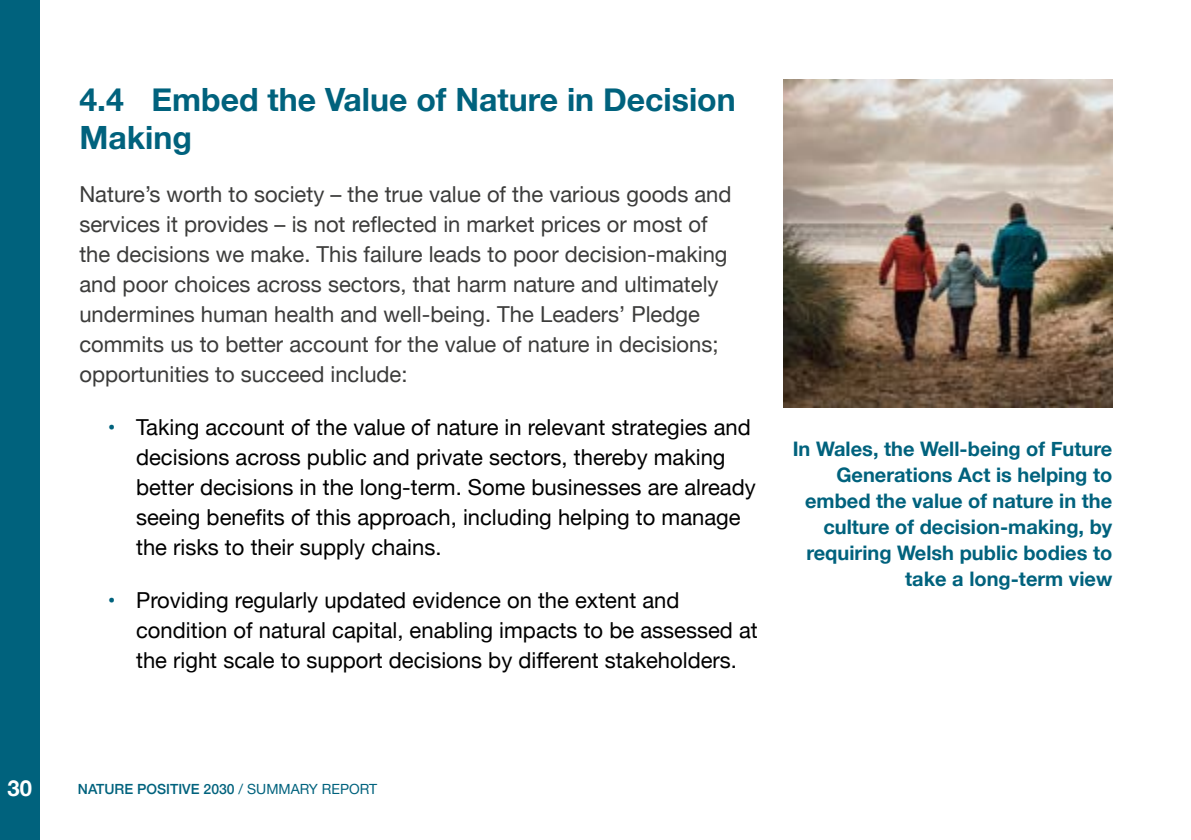
<style>
.page{position:relative;width:1191px;height:840px;background:#fff}
.page>*{position:absolute;margin:0;border:0;box-sizing:border-box;transform-origin:0 0}
.Heading_2{font:700 32px/38.4px "Helvetica Neue";color:#00627d}
.t1{font:22px/30px "Helvetica Neue";color:#000}
.Body_text{font:22px/30px "Helvetica Neue";color:#3c3c3b}
.t2{font:700 22px "Helvetica Neue";color:#fff}
.Body_text-2{font:700 20px/26px "Helvetica Neue";color:#00627d;text-align:right}
.t3{font:500 14px "Helvetica Neue";color:#00627d}
.s1{font-weight:700;color:#00627d}
.s2{font-weight:400}
</style>
<div class="page">
<div style="left:0;top:0;width:40px;height:839px;background:#00627d"></div>
<img style="left:783px;top:79px;width:329px;height:328px">
<p class="Heading_2" style="left:79px;top:81px;width:658px">4.4 Embed the Value of Nature in Decision<br>Making</p>
<p class="Body_text" style="left:79px;top:180px;width:653px">Nature’s worth to society – the true value of the various goods and services it provides – is not reflected in market prices or most of the decisions we make. This failure leads to poor decision-making and poor choices across sectors, that harm nature and ultimately undermines human health and well-being. The Leaders’ Pledge commits us to better account for the value of nature in decisions; opportunities to succeed include:</p>
<p class="t1" style="left:136px;top:413px;width:621px;text-indent:-28px"><span class="s1">•</span> Taking account of the value of nature in relevant strategies and decisions across public and private sectors, thereby making better decisions in the long-term. Some businesses are already seeing benefits of this approach, including helping to manage the risks to their supply chains.</p>
<p class="t1" style="left:136px;top:585px;width:623px;text-indent:-28px"><span class="s1">•</span> Providing regularly updated evidence on the extent and condition of natural capital, enabling impacts to be assessed at the right scale to support decisions by different stakeholders.</p>
<p class="Body_text-2" style="left:792px;top:436px;width:321px">In Wales, the Well-being of Future<br>Generations Act is helping to embed the value of nature in the culture of decision-making, by requiring Welsh public bodies to take a long-term view</p>
<p class="t2" style="left:8px;top:770px;width:26px">30</p>
<p class="t3" style="left:78px;top:777px;width:301px">NATURE POSITIVE 2030 <span class="s2">/ SUMMARY REPORT</span></p>
</div>
